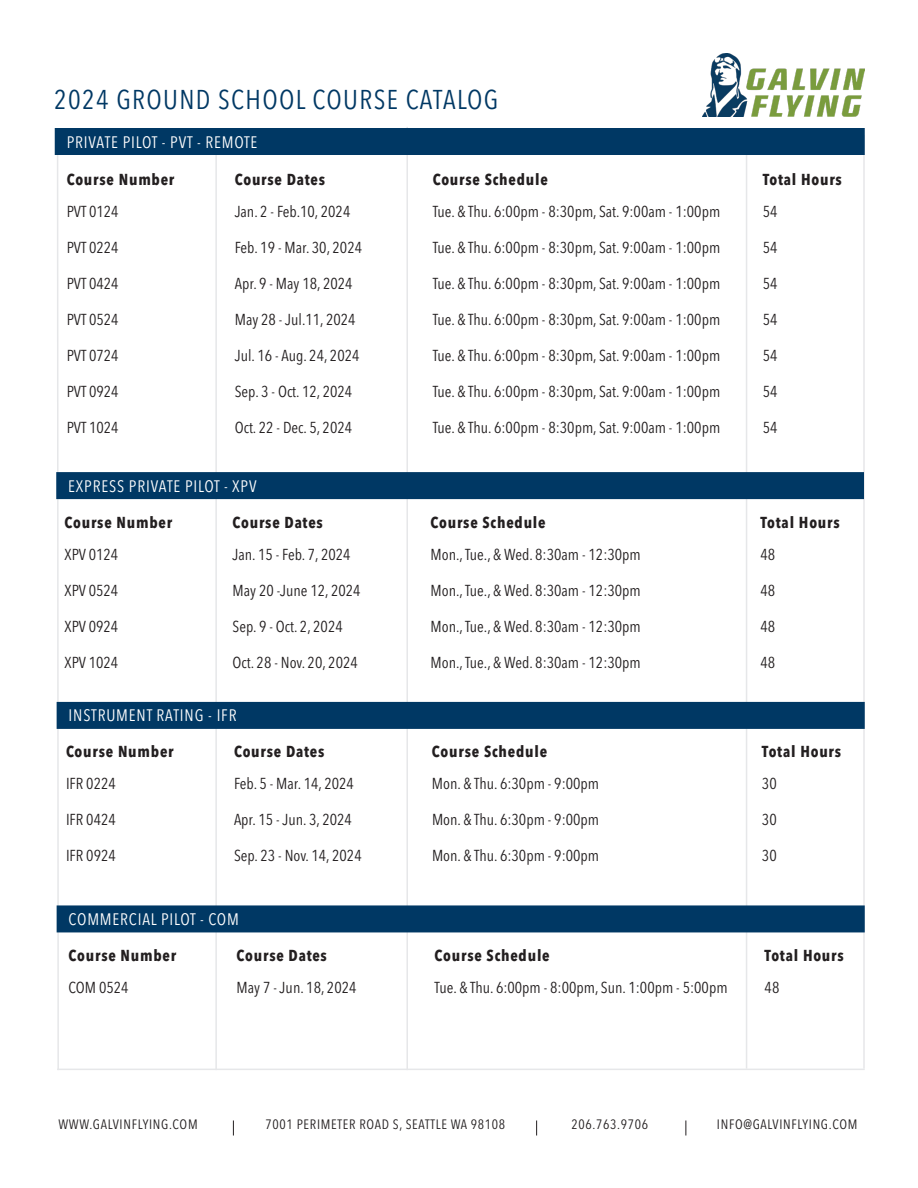
<style>
.page{position:relative;width:918px;height:1188px;background:#fff}
.page>*{position:absolute;margin:0;border:0;box-sizing:border-box;transform-origin:0 0}
.t1{font:condensed 27px "Avenir Next LT Pro";letter-spacing:.05em;color:#003864}
.t2{font:condensed 16.5px "Avenir Next LT Pro";letter-spacing:.05em;color:#fff}
.t3{font:condensed 15.75px "Avenir Next LT Pro";color:#231f20}
.t4{font:700 condensed 15.75px "Avenir Next LT Pro";letter-spacing:.05em;color:#231f20}
.t5{font:condensed 13.5px "Avenir Next LT Pro";letter-spacing:.05em;color:#231f20}
</style>
<div class="page">
<img style="left:703px;top:54px;width:161px;height:63px">
<svg style="left:233px;top:1120px;width:1px;height:16px"></svg>
<svg style="left:536px;top:1120px;width:1px;height:16px"></svg>
<svg style="left:686px;top:1120px;width:1px;height:16px"></svg>
<svg style="left:56px;top:155px;width:4px;height:914px"></svg>
<hr style="left:215px;top:135px;width:2px;height:935px;background:#e6e7e9">
<hr style="left:406px;top:127px;width:2px;height:943px;background:#e6e7e9">
<hr style="left:746px;top:135px;width:1px;height:934px;background:#e6e7e9">
<hr style="left:863px;top:135px;width:2px;height:934px;background:#e6e7e9">
<hr style="left:57px;top:1069px;width:808px;height:1px;background:#e6e7e9">
<div style="left:55px;top:128px;width:810px;height:27px;background:#003864"></div>
<div style="left:56px;top:472px;width:808px;height:27px;background:#003864"></div>
<div style="left:57px;top:905px;width:808px;height:27px;background:#003864"></div>
<div style="left:57px;top:702px;width:808px;height:27px;background:#003864"></div>
<p class="t1" style="left:54px;top:83px;width:446px">2024 GROUND SCHOOL COURSE CATALOG</p>
<p class="t2" style="left:67px;top:132px;width:192px">PRIVATE PILOT - PVT - REMOTE</p>
<p class="t4" style="left:67px;top:170px;width:109px">Course Number</p>
<p class="t4" style="left:235px;top:170px;width:92px">Course Dates</p>
<p class="t4" style="left:433px;top:170px;width:117px">Course Schedule</p>
<p class="t4" style="left:763px;top:170px;width:81px">Total Hours</p>
<p class="t3" style="left:67px;top:202px;width:53px">PVT 0124</p>
<p class="t3" style="left:235px;top:202px;width:117px">Jan. 2 - Feb.10, 2024</p>
<p class="t3" style="left:433px;top:202px;width:289px">Tue. &amp; Thu. 6:00pm - 8:30pm, Sat. 9:00am - 1:00pm</p>
<p class="t3" style="left:763px;top:202px;width:16px">54</p>
<p class="t3" style="left:67px;top:238px;width:53px">PVT 0224</p>
<p class="t3" style="left:235px;top:238px;width:129px">Feb. 19 - Mar. 30, 2024</p>
<p class="t3" style="left:433px;top:238px;width:289px">Tue. &amp; Thu. 6:00pm - 8:30pm, Sat. 9:00am - 1:00pm</p>
<p class="t3" style="left:763px;top:238px;width:16px">54</p>
<p class="t3" style="left:67px;top:274px;width:53px">PVT 0424</p>
<p class="t3" style="left:235px;top:274px;width:119px">Apr. 9 - May 18, 2024</p>
<p class="t3" style="left:433px;top:274px;width:289px">Tue. &amp; Thu. 6:00pm - 8:30pm, Sat. 9:00am - 1:00pm</p>
<p class="t3" style="left:763px;top:274px;width:16px">54</p>
<p class="t3" style="left:67px;top:310px;width:53px">PVT 0524</p>
<p class="t3" style="left:235px;top:310px;width:122px">May 28 - Jul.11, 2024</p>
<p class="t3" style="left:433px;top:310px;width:289px">Tue. &amp; Thu. 6:00pm - 8:30pm, Sat. 9:00am - 1:00pm</p>
<p class="t3" style="left:763px;top:310px;width:16px">54</p>
<p class="t3" style="left:67px;top:346px;width:53px">PVT 0724</p>
<p class="t3" style="left:235px;top:346px;width:126px">Jul. 16 - Aug. 24, 2024</p>
<p class="t3" style="left:433px;top:346px;width:289px">Tue. &amp; Thu. 6:00pm - 8:30pm, Sat. 9:00am - 1:00pm</p>
<p class="t3" style="left:763px;top:346px;width:16px">54</p>
<p class="t3" style="left:67px;top:382px;width:53px">PVT 0924</p>
<p class="t3" style="left:235px;top:382px;width:119px">Sep. 3 - Oct. 12, 2024</p>
<p class="t3" style="left:433px;top:382px;width:289px">Tue. &amp; Thu. 6:00pm - 8:30pm, Sat. 9:00am - 1:00pm</p>
<p class="t3" style="left:763px;top:382px;width:16px">54</p>
<p class="t3" style="left:67px;top:418px;width:53px">PVT 1024</p>
<p class="t3" style="left:235px;top:418px;width:119px">Oct. 22 - Dec. 5, 2024</p>
<p class="t3" style="left:433px;top:418px;width:289px">Tue. &amp; Thu. 6:00pm - 8:30pm, Sat. 9:00am - 1:00pm</p>
<p class="t3" style="left:763px;top:418px;width:16px">54</p>
<p class="t2" style="left:68px;top:476px;width:190px">EXPRESS PRIVATE PILOT - XPV</p>
<p class="t4" style="left:65px;top:513px;width:109px">Course Number</p>
<p class="t4" style="left:233px;top:513px;width:92px">Course Dates</p>
<p class="t4" style="left:431px;top:513px;width:117px">Course Schedule</p>
<p class="t4" style="left:761px;top:513px;width:81px">Total Hours</p>
<p class="t3" style="left:65px;top:545px;width:55px">XPV 0124</p>
<p class="t3" style="left:233px;top:545px;width:120px">Jan. 15 - Feb. 7, 2024</p>
<p class="t3" style="left:431px;top:545px;width:212px">Mon., Tue., &amp; Wed. 8:30am - 12:30pm</p>
<p class="t3" style="left:761px;top:545px;width:16px">48</p>
<p class="t3" style="left:65px;top:581px;width:55px">XPV 0524</p>
<p class="t3" style="left:233px;top:581px;width:130px">May 20 -June 12, 2024</p>
<p class="t3" style="left:431px;top:581px;width:212px">Mon., Tue., &amp; Wed. 8:30am - 12:30pm</p>
<p class="t3" style="left:761px;top:581px;width:16px">48</p>
<p class="t3" style="left:65px;top:617px;width:55px">XPV 0924</p>
<p class="t3" style="left:233px;top:617px;width:112px">Sep. 9 - Oct. 2, 2024</p>
<p class="t3" style="left:431px;top:617px;width:212px">Mon., Tue., &amp; Wed. 8:30am - 12:30pm</p>
<p class="t3" style="left:761px;top:617px;width:16px">48</p>
<p class="t3" style="left:65px;top:653px;width:55px">XPV 1024</p>
<p class="t3" style="left:233px;top:653px;width:127px">Oct. 28 - Nov. 20, 2024</p>
<p class="t3" style="left:431px;top:653px;width:212px">Mon., Tue., &amp; Wed. 8:30am - 12:30pm</p>
<p class="t3" style="left:761px;top:653px;width:16px">48</p>
<p class="t2" style="left:69px;top:706px;width:169px">INSTRUMENT RATING - IFR</p>
<p class="t4" style="left:66px;top:742px;width:109px">Course Number</p>
<p class="t4" style="left:234px;top:742px;width:92px">Course Dates</p>
<p class="t4" style="left:432px;top:742px;width:117px">Course Schedule</p>
<p class="t4" style="left:762px;top:742px;width:81px">Total Hours</p>
<p class="t3" style="left:66px;top:774px;width:51px">IFR 0224</p>
<p class="t3" style="left:234px;top:774px;width:121px">Feb. 5 - Mar. 14, 2024</p>
<p class="t3" style="left:432px;top:774px;width:169px">Mon. &amp; Thu. 6:30pm - 9:00pm</p>
<p class="t3" style="left:762px;top:774px;width:16px">30</p>
<p class="t3" style="left:66px;top:810px;width:51px">IFR 0424</p>
<p class="t3" style="left:234px;top:810px;width:119px">Apr. 15 - Jun. 3, 2024</p>
<p class="t3" style="left:432px;top:810px;width:169px">Mon. &amp; Thu. 6:30pm - 9:00pm</p>
<p class="t3" style="left:762px;top:810px;width:16px">30</p>
<p class="t3" style="left:66px;top:846px;width:51px">IFR 0924</p>
<p class="t3" style="left:234px;top:846px;width:129px">Sep. 23 - Nov. 14, 2024</p>
<p class="t3" style="left:432px;top:846px;width:169px">Mon. &amp; Thu. 6:30pm - 9:00pm</p>
<p class="t3" style="left:762px;top:846px;width:16px">30</p>
<p class="t2" style="left:69px;top:909px;width:172px">COMMERCIAL PILOT - COM</p>
<p class="t4" style="left:69px;top:946px;width:109px">Course Number</p>
<p class="t4" style="left:237px;top:946px;width:92px">Course Dates</p>
<p class="t4" style="left:435px;top:946px;width:117px">Course Schedule</p>
<p class="t4" style="left:765px;top:946px;width:81px">Total Hours</p>
<p class="t3" style="left:69px;top:978px;width:62px">COM 0524</p>
<p class="t3" style="left:237px;top:978px;width:121px">May 7 - Jun. 18, 2024</p>
<p class="t3" style="left:435px;top:978px;width:294px">Tue. &amp; Thu. 6:00pm - 8:00pm, Sun. 1:00pm - 5:00pm</p>
<p class="t3" style="left:765px;top:978px;width:16px">48</p>
<p class="t5" style="left:58px;top:1116px;width:141px">WWW.GALVINFLYING.COM</p>
<p class="t5" style="left:265px;top:1116px;width:241px">7001 PERIMETER ROAD S, SEATTLE WA 98108</p>
<p class="t5" style="left:571px;top:1116px;width:78px">206.763.9706</p>
<p class="t5" style="left:717px;top:1116px;width:142px">INFO@GALVINFLYING.COM</p>
</div>
